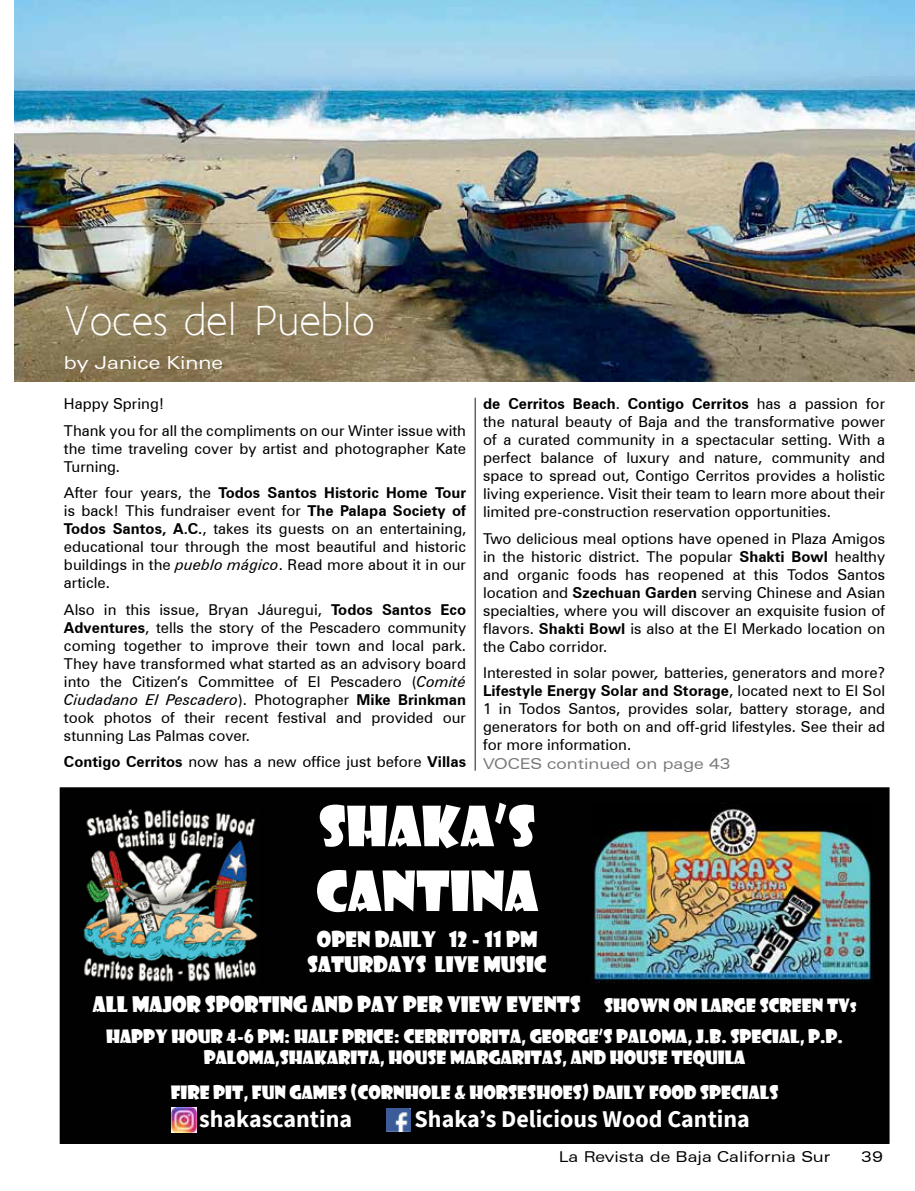
<style>
.page{position:relative;width:915px;height:1191px;background:#fff}
.page>*{position:absolute;margin:0;border:0;box-sizing:border-box;transform-origin:0 0}
.t1{font:54px/64.8px "Showcard Gothic";color:#fff}
.t2{font:36px "Aaargh Normal";color:#fff}
.t3{font:700 24px "Source Sans Pro";color:#fff}
.t4{font:21px/25.2px "Showcard Gothic";color:#fff;text-align:center}
.t5{font:18px/21.6px "Showcard Gothic";color:#fff;text-align:center}
.t6{font:expanded 18px "Zurich BT";color:#fff}
.t7{font:15px/18px "Zurich BT";color:#000;text-align:justify}
.t8{font:expanded 15px "Zurich BT";color:#000}
.t9{font:expanded 15px "Zurich BT";color:#77787b}
.s1{font-weight:700}
.s2{font-style:italic}
.s3{font-size:18px}
.s4{font-size:12.6px}
</style>
<div class="page">
<img style="left:14px;top:0;width:900px;height:381px">
<div style="left:60px;top:788px;width:828px;height:355px;background:#000100"></div>
<div style="left:60px;top:787px;width:828px;height:356px;border:2px solid #000"></div>
<img style="left:83px;top:809px;width:175px;height:173px">
<img style="left:591px;top:803px;width:282px;height:180px">
<img style="left:171px;top:1107px;width:26px;height:25px">
<img style="left:386px;top:1108px;width:24px;height:23px">
<hr style="left:474px;top:398px;width:2px;height:372px;background:#636466">
<h2 class="t2" style="left:64px;top:300px;width:312px">Voces del Pueblo</h2>
<p class="t6" style="left:64px;top:352px;width:161px">by Janice Kinne</p>
<p class="t7" style="left:64px;top:390px;width:403px;line-height:26.5px">Happy Spring!<br>Thank you for all the compliments on our Winter issue with</p>
<p class="t7" style="left:64px;top:438px;width:403px">the time traveling cover by artist and photographer Kate<br>Turning.</p>
<p class="t7" style="left:64px;top:483px;width:403px">After four years, the <span class="s1">Todos Santos Historic Home Tour </span>is back! This fundraiser event for <span class="s1">The Palapa Society of Todos Santos, A.C.</span>, takes its guests on an entertaining, educational tour through the most beautiful and historic buildings in the <span class="s2">pueblo mágico</span>. Read more about it in our article.</p>
<p class="t7" style="left:64px;top:599px;width:403px">Also in this issue, Bryan Jáuregui, <span class="s1">Todos Santos Eco Adventures</span>, tells the story of the Pescadero community coming together to improve their town and local park.<br>They have transformed what started as an advisory board into the Citizen’s Committee of El Pescadero (<span class="s2">Comité Ciudadano El Pescadero</span>). Photographer <span class="s1">Mike Brinkman </span>took photos of their recent festival and provided our stunning Las Palmas cover.</p>
<p class="t7" style="left:64px;top:752px;width:403px"><span class="s1">Contigo Cerritos</span> now has a new office just before <span class="s1">Villas</span></p>
<p class="t7" style="left:483px;top:394px;width:403px"><span class="s1">de Cerritos Beach</span>. <span class="s1">Contigo Cerritos</span> has a passion for the natural beauty of Baja and the transformative power of a curated community in a spectacular setting. With a perfect balance of luxury and nature, community and space to spread out, Contigo Cerritos provides a holistic living experience. Visit their team to learn more about their limited pre-construction reservation opportunities.</p>
<p class="t7" style="left:483px;top:528px;width:403px">Two delicious meal options have opened in Plaza Amigos in the historic district. The popular <span class="s1">Shakti Bowl</span> healthy and organic foods has reopened at this Todos Santos location and <span class="s1">Szechuan Garden</span> serving Chinese and Asian specialties, where you will discover an exquisite fusion of flavors. <span class="s1">Shakti Bowl</span> is also at the El Merkado location on the Cabo corridor.</p>
<p class="t7" style="left:483px;top:663px;width:403px">I nterested in solar power<span class="s2">,</span> batteries, generators and more?<br><span class="s1">Lifestyle Energy Solar and Storage</span>, located next to El Sol 1 in Todos Santos, provides solar, battery storage, and generators for both on and off-grid lifestyles. See their ad for more information.</p>
<p class="t9" style="left:483px;top:755px;width:249px">voces continued on page 43</p>
<h1 class="t1" style="left:316px;top:791px;width:223px">SHAKA’S<br>CANTINA</h1>
<h3 class="t4" style="left:307px;top:925px;width:240px">OPEN DAILY 12 - 11 PM<br>SATURDAYS LIVE MUSIC</h3>
<h3 class="t4" style="left:93px;top:991px;width:764px">ALL MAJOR SPORTING AND PAY PER VIEW EVENTS <span class="s3">SHOWN ON LARGE SCREEN TV</span><span class="s4">S</span></h3>
<p class="t5" style="left:106px;top:1024px;width:738px">HAPPY HOUR 4-6 PM: HALF PRICE: CERRITORITA, GEORGE’S PALOMA, J.B. SPECIAL, P.P.<br>PALOMA,SHAKARITA, HOUSE MARGARITAS, AND HOUSE TEQUILA</p>
<p class="t5" style="left:171px;top:1080px;width:609px">FIRE PIT, FUN GAMES (CORNHOLE &amp; HORSESHOES) DAILY FOOD SPECIALS</p>
<h3 class="t3" style="left:199px;top:1103px;width:154px">shakascantina</h3>
<h3 class="t3" style="left:414px;top:1103px;width:337px">Shaka’s Delicious Wood Cantina</h3>
<p class="t8" style="left:558px;top:1148px;width:273px">La Revista de Baja California Sur</p>
<p class="t8" style="left:860px;top:1148px;width:23px">39</p>
</div>
